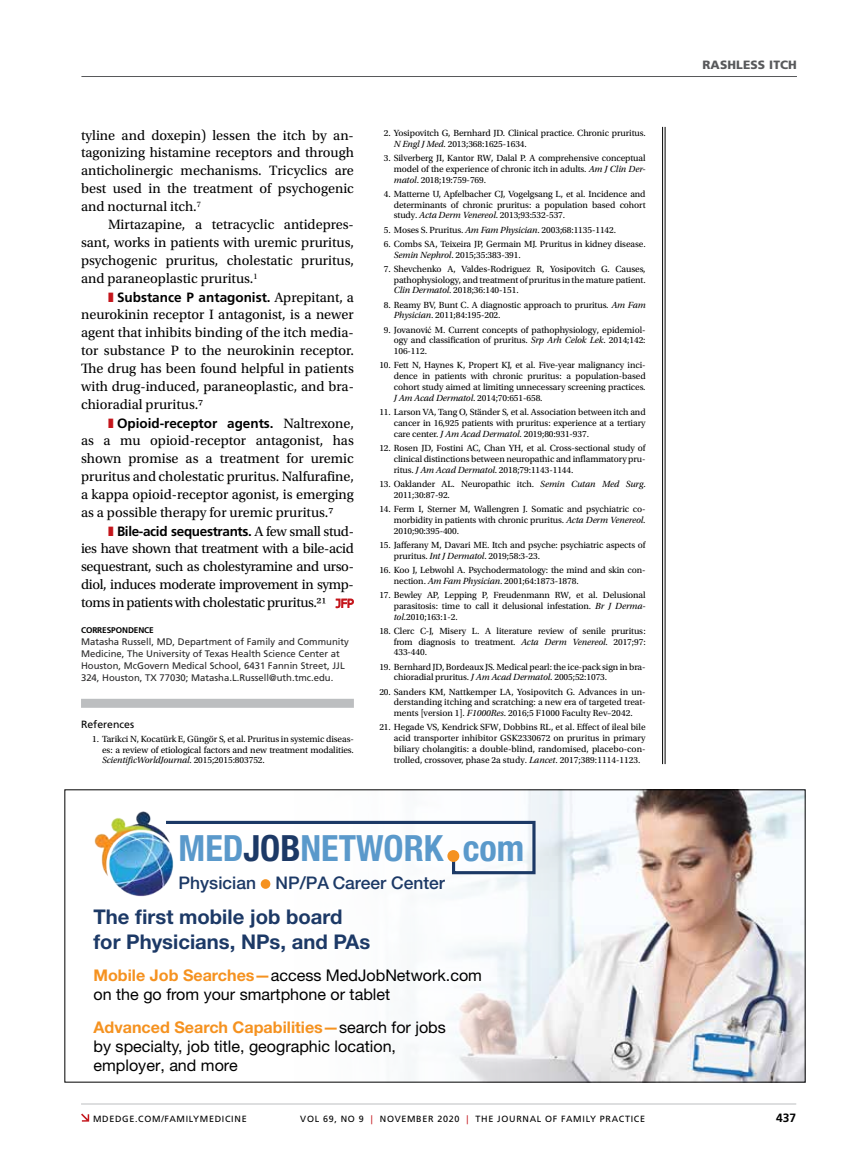
<style>
.page{position:relative;width:851px;height:1161px;background:#fff}
.page>*{position:absolute;margin:0;border:0;box-sizing:border-box;transform-origin:0 0}
.t1{font:700 condensed 36.15px "Helvetica Neue LT Std";color:#5a99cb}
.t2{font:700 20.25px/24.6px "Helvetica Neue LT Std";color:#1c3966}
.t3{font:500 17.4px "Helvetica Neue LT Std";color:#1c3966}
.t4{font:16.05px/19.4px "Helvetica Neue LT Std";color:#000}
.t5{font:14.25px/18px "Utopia Std";color:#000;text-align:justify}
.t6{font:700 13.5px "Frutiger LT Std";color:#000}
.t7{font:700 13.5px "Frutiger LT Std";letter-spacing:-.025em;color:#000}
.t8{font:900 12px "Frutiger LT Std";letter-spacing:.01em;color:#58595b}
.t9{font:700 12px "Frutiger LT Std";color:#000}
.t10{font:10.5px "Frutiger LT Std";color:#000}
.t11{font:9.45px/12px "Frutiger LT Std";color:#292829}
.t12{font:9.3px/10.8px "Utopia Std";letter-spacing:-.01em;color:#000;text-align:justify}
.t13{font:9px "Frutiger LT Std";letter-spacing:.075em;color:#000}
.t14{font:700 8.25px "Frutiger LT Std";letter-spacing:-.01em;color:#000}
.s1{color:#c4161c}
.s2{font-family:"Utopia Std";font-weight:400;font-size:14.25px}
.s3{font-family:"Neuzeit SLT Std";font-size:11.25px;color:#c4161c}
.s4{font-style:italic}
.s5{font-family:"Times New Roman"}
.s6{color:#1c3966}
.s7{font-weight:700;color:#f59220}
</style>
<div class="page">
<hr style="left:81px;top:76px;width:716px;height:1px;background:#58595b">
<svg style="left:81px;top:1114px;width:8px;height:8px"></svg>
<hr style="left:81px;top:1104px;width:715px;height:1px;background:#bcbec0">
<hr style="left:664px;top:127px;width:1px;height:637px;background:#000">
<hr style="left:662px;top:127px;width:1px;height:637px;background:#000">
<div style="left:81px;top:699px;width:273px;height:9px;background:#bcbec0"></div>
<svg style="left:335px;top:598px;width:19px;height:10px"></svg>
<img style="left:466px;top:791px;width:337px;height:290px">
<div style="left:65px;top:790px;width:641px;height:277px;background:#fff;opacity:.5"></div>
<img style="left:93px;top:811px;width:80px;height:86px">
<div style="left:261px;top:879px;width:9px;height:10px;background:#f59220;border-radius:50%"></div>
<svg style="left:163px;top:819px;width:374px;height:57px"></svg>
<div style="left:447px;top:850px;width:12px;height:12px;background:#f59220;border-radius:50%"></div>
<h3 class="t5" style="left:81px;top:126px;width:274px">tyline and doxepin) lessen the itch by an&shy;tagonizing histamine receptors and through anticholinergic mechanisms. Tricyclics are best used in the treatment of psychogenic and nocturnal itch.<sup>7</sup></h3>
<h3 class="t5" style="left:81px;top:216px;width:274px;text-indent:27px">Mirtazapine, a tetracyclic antidepres&shy;sant, works in patients with uremic pruritus, psychogenic pruritus, cholestatic pruritus, and paraneoplastic pruritus.<sup>1</sup></h3>
<h3 class="t6" style="left:108px;top:289px;width:247px"><span class="s1">❚</span> Substance P antagonist. <span class="s2">Aprepitant, a</span></h3>
<p class="t5" style="left:81px;top:306px;width:274px">neurokinin receptor I antagonist, is a newer agent that inhibits binding of the itch media&shy;tor substance P to the neurokinin receptor.<br>The drug has been found helpful in patients with drug-induced, paraneoplastic, and bra&shy;chioradial pruritus.7</p>
<h3 class="t6" style="left:108px;top:415px;width:247px"><span class="s1">❚</span> Opioid-receptor agents. <span class="s2">Naltrexone,</span></h3>
<h3 class="t5" style="left:81px;top:432px;width:274px">as a mu opioid-receptor antagonist, has shown promise as a treatment for uremic pruritus and cholestatic pruritus. Nalfurafine, a kappa opioid-receptor agonist, is emerging as a possible therapy for uremic pruritus.7</h3>
<h3 class="t7" style="left:108px;top:523px;width:247px"><span class="s1">❚</span> Bile-acid sequestrants. <span class="s2">A few small stud-</span></h3>
<h3 class="t5" style="left:81px;top:540px;width:274px">ies have shown that treatment with a bile-acid sequestrant, such as cholestyramine and urso&shy;diol, induces moderate improvement in symp&shy;toms in patients with cholestatic pruritus.21 <span class="s3">JFP</span></h3>
<p class="t14" style="left:81px;top:625px;width:74px">CORRESPONDENCE</p>
<p class="t11" style="left:81px;top:635px;width:269px">Matasha Russell, MD, Department of Family and Community Medicine, The University of Texas Health Science Center at Houston, McGovern Medical School, 6431 Fannin Street, JJL 324, Houston, TX 77030; Matasha.L.Russell@uth.tmc.edu.</p>
<p class="t10" style="left:81px;top:718px;width:55px">References</p>
<p class="t12" style="left:102px;top:733px;width:253px;text-indent:-10px">1. Tarikci N, Kocatürk E, Güngör S, et al. Pruritus in systemic diseas&shy;es: a review of etiological factors and new treatment modalities.<br><span class="s4">ScientificWorldJournal</span>. 2015;2015:803752.</p>
<p class="t12" style="left:394px;top:128px;width:253px;text-indent:-10px">2. Yosipovitch G, Bernhard JD. Clinical practice. Chronic pruritus.<br><span class="s4">N Engl J Med</span>. 2013;368:1625-1634.</p>
<p class="t12" style="left:394px;top:153px;width:253px;text-indent:-10px">3. Silverberg JI, Kantor RW, Dalal P. A comprehensive conceptual model of the experience of chronic itch in adults. <span class="s4">Am J Clin Der&shy;matol</span>. 2018;19:759-769.</p>
<p class="t12" style="left:394px;top:188px;width:253px;text-indent:-10px">4. Matterne U, Apfelbacher CJ, Vogelgsang L, et al. Incidence and determinants of chronic pruritus: a population based cohort study. <span class="s4">Acta Derm Venereol</span>. 2013;93:532-537.</p>
<p class="t12" style="left:384px;top:224px;width:234px">5. Moses S. Pruritus. <span class="s4">Am Fam Physician</span>. 2003;68:1135-1142.</p>
<p class="t12" style="left:394px;top:238px;width:253px;text-indent:-10px">6. Combs SA, Teixeira JP, Germain MJ. Pruritus in kidney disease.<br><span class="s4">Semin Nephrol</span>. 2015;35:383-391.</p>
<p class="t12" style="left:394px;top:263px;width:253px;text-indent:-10px">7. Shevchenko A, Valdes-Rodriguez R, Yosipovitch G. Causes, pathophysiology, and treatment of pruritus in the mature patient.<br><span class="s4">Clin Dermatol</span>. 2018;36:140-151.</p>
<p class="t12" style="left:394px;top:299px;width:253px;text-indent:-10px">8. Reamy BV, Bunt C. A diagnostic approach to pruritus. <span class="s4">Am Fam<br>Physician</span>. 2011;84:195-202.</p>
<p class="t12" style="left:394px;top:324px;width:253px;text-indent:-10px">9. Jovanovi<span class="s5">ć</span> M. Current concepts of pathophysiology, epidemiol&shy;ogy and classification of pruritus. <span class="s4">Srp Arh Celok Lek</span>. 2014;142:<br>106-112.</p>
<p class="t12" style="left:394px;top:360px;width:253px;text-indent:-14px">10. Fett N, Haynes K, Propert KJ, et al. Five-year malignancy inci&shy;dence in patients with chronic pruritus: a population-based cohort study aimed at limiting unnecessary screening practices.<br><span class="s4">J Am Acad Dermatol</span>. 2014;70:651-658.</p>
<p class="t12" style="left:394px;top:407px;width:253px;text-indent:-14px">11. Larson VA, Tang O, Ständer S, et al. Association between itch and cancer in 16,925 patients with pruritus: experience at a tertiary care center. <span class="s4">J Am Acad Dermatol</span>. 2019;80:931-937.</p>
<p class="t12" style="left:394px;top:443px;width:253px;text-indent:-14px">12. Rosen JD, Fostini AC, Chan YH, et al. Cross-sectional study of clinical distinctions between neuropathic and inflammatory pru&shy;ritus. <span class="s4">J Am Acad Dermatol</span>. 2018;79:1143-1144.</p>
<p class="t12" style="left:394px;top:479px;width:253px;text-indent:-14px">13. Oaklander AL. Neuropathic itch. <span class="s4">Semin Cutan Med Surg</span>.<br>2011;30:87-92.</p>
<p class="t12" style="left:394px;top:504px;width:253px;text-indent:-14px">14. Ferm I, Sterner M, Wallengren J. Somatic and psychiatric co&shy;morbidity in patients with chronic pruritus. <span class="s4">Acta Derm Venereol</span>.<br>2010;90:395-400.</p>
<p class="t12" style="left:394px;top:540px;width:253px;text-indent:-14px">15. Jafferany M, Davari ME. Itch and psyche: psychiatric aspects of pruritus. <span class="s4">Int J Dermatol</span>. 2019;58:3-23.</p>
<p class="t12" style="left:394px;top:565px;width:253px;text-indent:-14px">16. Koo J, Lebwohl A. Psychodermatology: the mind and skin con&shy;nection. <span class="s4">Am Fam Physician</span>. 2001;64:1873-1878.</p>
<p class="t12" style="left:394px;top:590px;width:253px;text-indent:-14px">17. Bewley AP, Lepping P, Freudenmann RW, et al. Delusional parasitosis: time to call it delusional infestation. <span class="s4">Br J Derma&shy;tol</span>.2010;163:1-2.</p>
<p class="t12" style="left:394px;top:625px;width:253px;text-indent:-14px">18. Clerc C-J, Misery L. A literature review of senile pruritus: from diagnosis to treatment. <span class="s4">Acta Derm Venereol</span>. 2017;97:<br>433-440.</p>
<p class="t12" style="left:394px;top:661px;width:253px;text-indent:-14px">19. Bernhard JD, Bordeaux JS. Medical pearl: the ice-pack sign in bra&shy;chioradial pruritus. <span class="s4">J Am Acad Dermatol</span>. 2005;52:1073.</p>
<p class="t12" style="left:394px;top:686px;width:253px;text-indent:-14px">20. Sanders KM, Nattkemper LA, Yosipovitch G. Advances in un&shy;derstanding itching and scratching: a new era of targeted treat&shy;ments [version 1]. <span class="s4">F1000Res</span>. 2016;5 F1000 Faculty Rev–2042.</p>
<p class="t12" style="left:394px;top:722px;width:253px;text-indent:-14px">21. Hegade VS, Kendrick SFW, Dobbins RL, et al. Effect of ileal bile acid transporter inhibitor GSK2330672 on pruritus in primary biliary cholangitis: a double-blind, randomised, placebo-con&shy;trolled, crossover, phase 2a study. <span class="s4">Lancet</span>. 2017;389:1114-1123.</p>
<h1 class="t1" style="left:179px;top:827px;width:347px">MED<span class="s6">JOB</span>NETWORK com</h1>
<h3 class="t3" style="left:179px;top:872px;width:268px">Physician NP/PA Career Center</h3>
<h2 class="t2" style="left:93px;top:904px;width:278px">The first mobile job board for Physicians, NPs, and PAs</h2>
<h3 class="t4" style="left:93px;top:966px;width:390px"><span class="s7">Mobile Job Searches—</span>access MedJobNetwork.com on the go from your smartphone or tablet</h3>
<h3 class="t4" style="left:93px;top:1017px;width:354px"><span class="s7">Advanced Search Capabilities—</span>search for jobs by specialty, job title, geographic location, employer, and more</h3>
<p class="t8" style="left:702px;top:58px;width:96px">RASHLESS ITCH</p>
<p class="t13" style="left:93px;top:1113px;width:155px">MDEDGE.COM/FAMILYMEDICINE</p>
<p class="t13" style="left:300px;top:1113px;width:346px">VOL 69, NO 9 <span class="s1">|</span> NOVEMBER 2020 <span class="s1">|</span> THE JOURNAL OF FAMILY PRACTICE</p>
<p class="t9" style="left:776px;top:1111px;width:22px">437</p>
</div>
